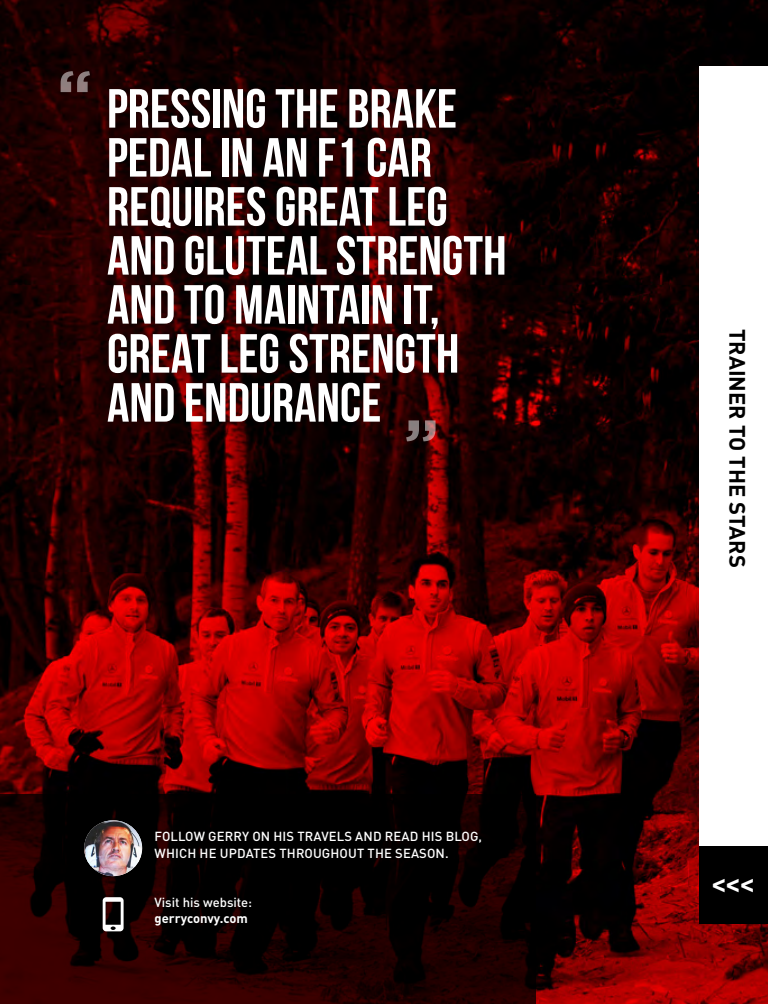
<style>
.page{position:relative;width:768px;height:1004px;background:#fff}
.page>*{position:absolute;margin:0;border:0;box-sizing:border-box;transform-origin:0 0}
.t1{font:700 65px "Gotham";color:#fff}
.t2{font:55px/49px "Bebas Neue";color:#fff}
.t3{font:700 24px "Gotham";color:#fff}
.t4{font:700 22px "DINOT";color:#000}
.t5{font:500 13px/17px "DINOT";letter-spacing:.01em;color:#fff}
.t6{font:700 13px "DINOT";color:#fff}
</style>
<div class="page">
<img style="left:0;top:0;width:768px;height:1004px">
<div style="left:699px;top:66px;width:69px;height:780px;background:#fff"></div>
<div style="left:699px;top:846px;width:69px;height:78px;background:#000"></div>
<svg style="left:0;top:794px;width:536px;height:210px;background:#120000"></svg>
<img style="left:84px;top:820px;width:58px;height:56px">
<svg style="left:103px;top:897px;width:21px;height:34px"></svg>
<p class="t1" style="left:57px;top:56px;width:37px">“</p>
<p class="t2" style="left:107px;top:84px;width:401px">PRESSING THE BRAKE<br>PEDAL IN AN F1 CAR<br>REQUIRES GREAT LEG<br>AND GLUTEAL STRENGTH<br>AND TO MAINTAIN IT,<br>GREAT LEG STRENGTH<br>AND ENDURANCE</p>
<p class="t1" style="left:439px;top:456px;width:37px;rotate:-180deg">“</p>
<p class="t5" style="left:155px;top:828px;width:329px">FOLLOW GERRY ON HIS TRAVELS AND READ HIS BLOG,<br>WHICH HE UPDATES THROUGHOUT THE SEASON.</p>
<p class="t5" style="left:155px;top:894px;width:99px">Visit his website:</p>
<p class="t6" style="left:155px;top:910px;width:95px">gerryconvy.com</p>
<p class="t4" style="left:752px;top:329px;width:241px;rotate:90deg">TRAINER TO THE STARS</p>
<p class="t3" style="left:711px;top:872px;width:45px">&lt;&lt;&lt;</p>
</div>
